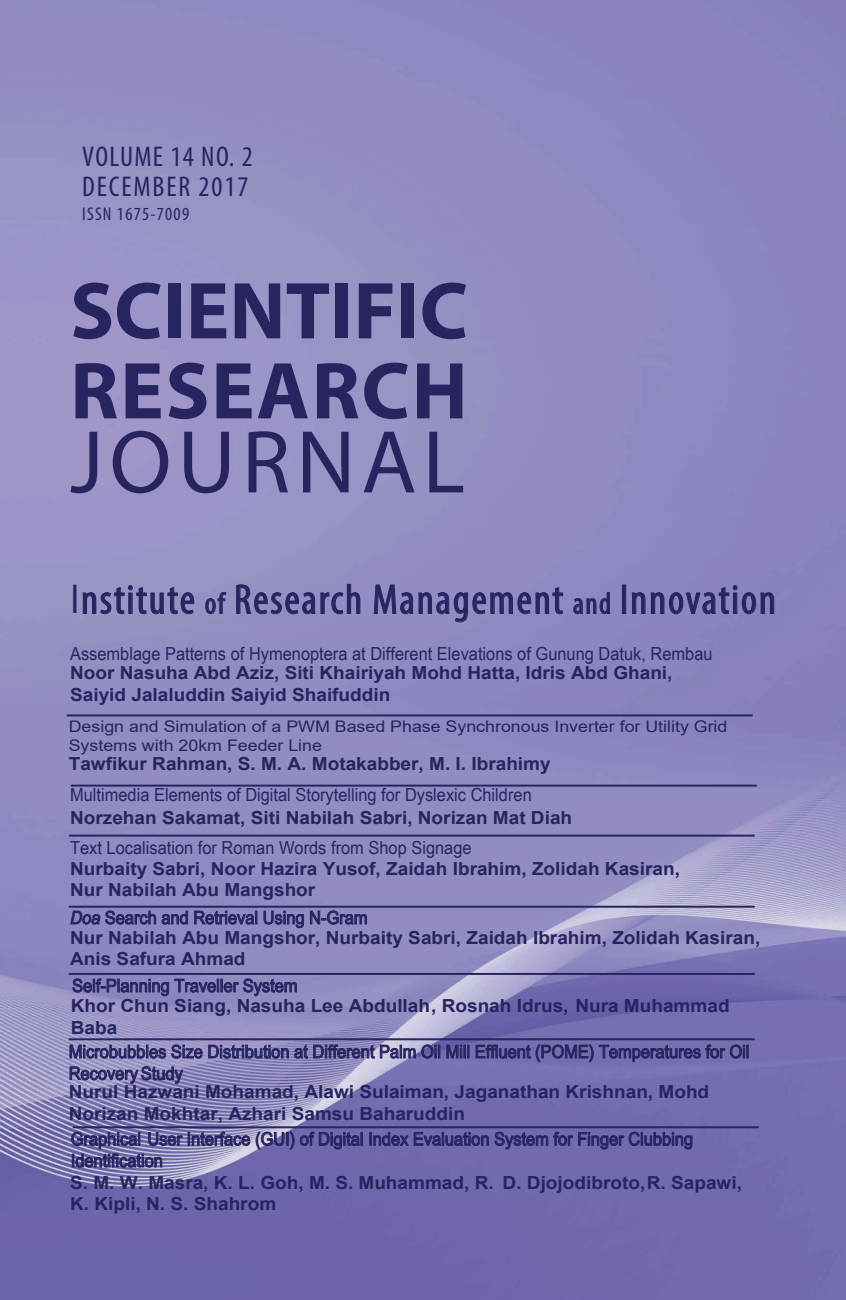
<style>
.page{position:relative;width:846px;height:1300px;background:#fff}
.page>*{position:absolute;margin:0;border:0;box-sizing:border-box;transform-origin:0 0}
.t1{font:90px "Myriad Pro";letter-spacing:.065em;color:#272460}
.t2{font:700 81.4px/80px "Myriad Pro";color:#272460}
.t3{font:condensed 42px "Myriad Pro";letter-spacing:.045em;color:#272460}
.t4{font:condensed 28.6px/30px "Myriad Pro";letter-spacing:.065em;color:#272460}
.t5{font:condensed 18.6px "Myriad Pro";letter-spacing:.065em;color:#272460}
.t6{font:700 18px/21.6px "Arial";color:#272460;scale:1.06 1}
.t7{font:18px/21.6px "Arial Narrow";color:#272460;scale:1.11 1}
.t8{font:16px/19.2px "Arial";color:#272460;scale:1.11 1}
.s1{font-size:30px}
.s2{font-style:italic}
</style>
<div class="page">
<img style="left:0;top:0;width:845px;height:1300px">
<svg style="left:82px;top:585px;width:113px;height:41px;background:#8582b6"></svg>
<svg style="left:205px;top:591px;width:22px;height:24px"></svg>
<svg style="left:235px;top:583px;width:125px;height:53px;background:#8682b8"></svg>
<svg style="left:373px;top:584px;width:190px;height:43px;background:#807db3"></svg>
<svg style="left:572px;top:586px;width:38px;height:44px;background:#7d7ab2"></svg>
<div style="left:621px;top:585px;width:5px;height:29px;border:1px solid #272460"></div>
<svg style="left:631px;top:585px;width:143px;height:41px;background:#7b78b0"></svg>
<svg style="left:71px;top:911px;width:85px;height:13px"></svg>
<svg style="left:162px;top:911px;width:26px;height:13px"></svg>
<svg style="left:194px;top:911px;width:63px;height:13px"></svg>
<svg style="left:263px;top:911px;width:40px;height:17px"></svg>
<svg style="left:310px;top:911px;width:56px;height:13px"></svg>
<hr style="left:67px;top:714px;width:685px;height:2px;background:#272460">
<hr style="left:71px;top:784px;width:685px;height:2px;background:#272460">
<hr style="left:69px;top:906px;width:685px;height:2px;background:#272460">
<hr style="left:69px;top:834px;width:685px;height:2px;background:#272460">
<hr style="left:69px;top:973px;width:685px;height:2px;background:#272460">
<hr style="left:69px;top:1038px;width:685px;height:2px;background:#272460">
<hr style="left:73px;top:1126px;width:685px;height:2px;background:#272460">
<svg style="left:73px;top:979px;width:223px;height:17px;background:#69669e"></svg>
<svg style="left:70px;top:1045px;width:132px;height:13px;background:#696599"></svg>
<svg style="left:208px;top:1045px;width:80px;height:13px"></svg>
<svg style="left:294px;top:1045px;width:80px;height:13px"></svg>
<svg style="left:380px;top:1045px;width:35px;height:13px"></svg>
<svg style="left:421px;top:1045px;width:19px;height:13px"></svg>
<svg style="left:446px;top:1045px;width:23px;height:13px"></svg>
<svg style="left:475px;top:1045px;width:118px;height:17px;background:#575393"></svg>
<svg style="left:599px;top:1045px;width:149px;height:17px;background:#5b5696"></svg>
<svg style="left:70px;top:1066px;width:113px;height:17px;background:#7470a2"></svg>
<svg style="left:188px;top:1132px;width:62px;height:14px"></svg>
<svg style="left:256px;top:1132px;width:38px;height:17px"></svg>
<svg style="left:300px;top:1132px;width:62px;height:17px"></svg>
<svg style="left:369px;top:1132px;width:39px;height:14px"></svg>
<svg style="left:414px;top:1132px;width:74px;height:14px"></svg>
<svg style="left:494px;top:1132px;width:197px;height:17px;background:#575292"></svg>
<svg style="left:71px;top:1132px;width:111px;height:35px;background:#6c689d"></svg>
<h3 class="t4" style="left:82px;top:141px;width:172px">VOLUME 14 NO. 2<br>DECEMBER 2017</h3>
<p class="t5" style="left:82px;top:202px;width:108px">ISSN 1675-7009</p>
<h2 class="t2" style="left:70px;top:268px;width:399px">SCIENTIFIC<br>RESEARCH</h2>
<h1 class="t1" style="left:70px;top:407px;width:396px">JOURNAL</h1>
<h3 class="t3" style="left:71px;top:574px;width:706px">Institute <span class="s1">of</span> Research Management <span class="s1">and</span> Innovation</h3>
<p class="t7" style="left:70px;top:642px;width:580px">Assemblage Patterns of Hymenoptera at Different Elevations of Gunung Datuk, Rembau</p>
<p class="t6" style="left:70px;top:662px;width:569px">Noor Nasuha Abd Aziz, Siti Khairiyah Mohd Hatta, Idris Abd Ghani,<br>Saiyid Jalaluddin Saiyid Shaifuddin</p>
<p class="t8" style="left:69px;top:717px;width:594px">Design and Simulation of a PWM Based Phase Synchronous Inverter for Utility Grid<br>Systems with 20km Feeder Line</p>
<p class="t6" style="left:69px;top:753px;width:456px">Tawfikur Rahman, S. M. A. Motakabber, M. I. Ibrahimy</p>
<p class="t7" style="left:70px;top:783px;width:417px">Multimedia Elements of Digital Storytelling for Dyslexic Children</p>
<p class="t6" style="left:70px;top:807px;width:475px">Norzehan Sakamat, Siti Nabilah Sabri, Norizan Mat Diah</p>
<p class="t7" style="left:70px;top:836px;width:363px">Text Localisation for Roman Words from Shop Signage</p>
<p class="t6" style="left:70px;top:858px;width:576px">Nurbaity Sabri, Noor Hazira Yusof, Zaidah Ibrahim, Zolidah Kasiran,<br>Nur Nabilah Abu Mangshor</p>
<p class="t7" style="left:70px;top:906px;width:269px"><span class="s2">Doa</span> Search and Retrieval Using N-Gram</p>
<p class="t6" style="left:70px;top:927px;width:652px">Nur Nabilah Abu Mangshor, Nurbaity Sabri, Zaidah Ibrahim, Zolidah Kasiran,<br>Anis Safura Ahmad</p>
<p class="t7" style="left:72px;top:974px;width:204px">Self-Planning Traveller System</p>
<p class="t6" style="left:71px;top:995px;width:622px">Khor Chun Siang, Nasuha Lee Abdullah , Rosnah Idrus, Nura Muhammad<br>Baba</p>
<p class="t7" style="left:69px;top:1040px;width:614px">Microbubbles Size Distribution at Different Palm Oil Mill Effluent (POME) Temperatures for Oil<br>Recovery Study</p>
<p class="t6" style="left:69px;top:1081px;width:605px">Nurul Hazwani Mohamad, Alawi Sulaiman, Jaganathan Krishnan, Mohd<br>Norizan Mokhtar, Azhari Samsu Baharuddin</p>
<p class="t7" style="left:71px;top:1127px;width:562px">Graphical User Interface (GUI) of Digital Index Evaluation System for Finger Clubbing<br>Identification</p>
<p class="t6" style="left:70px;top:1172px;width:635px">S. M. W. Masra, K. L. Goh, M. S. Muhammad, R. D. Djojodibroto, R. Sapawi,<br>K. Kipli, N. S. Shahrom</p>
</div>
